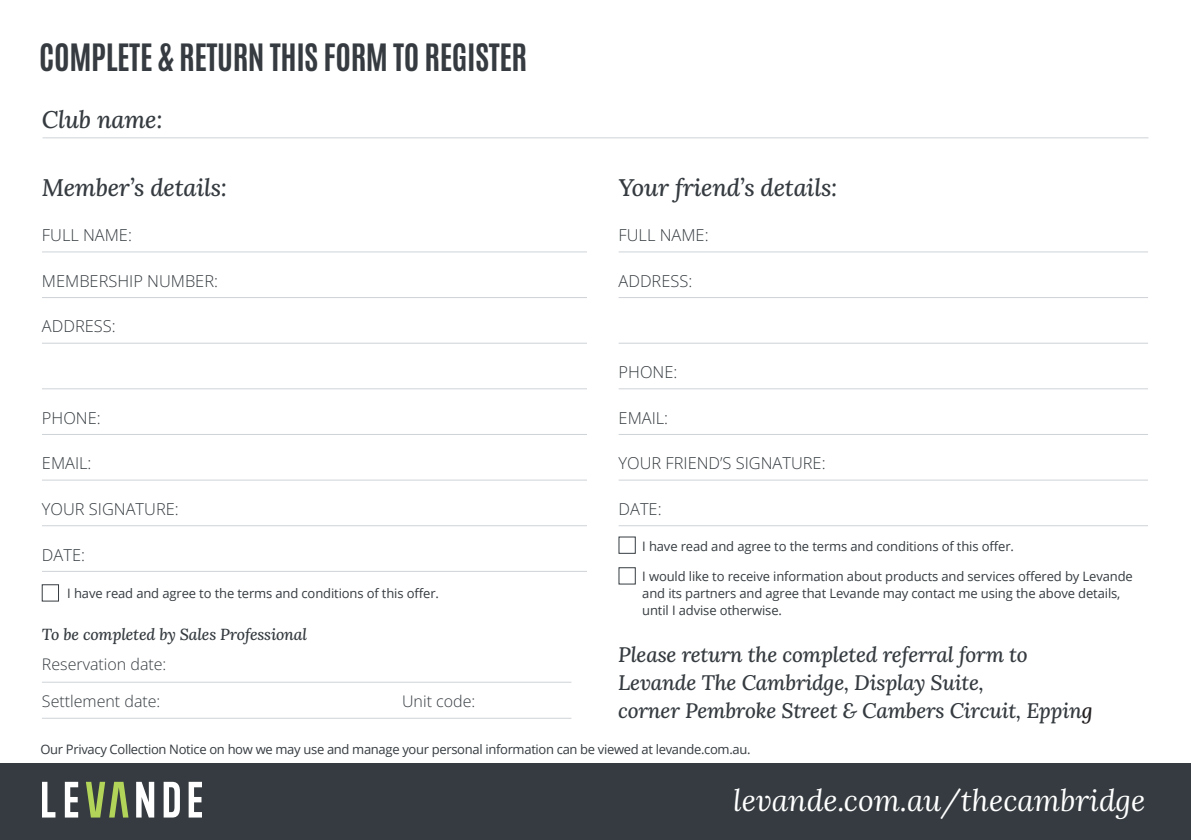
<style>
.page{position:relative;width:1191px;height:840px;background:#fff}
.page>*{position:absolute;margin:0;border:0;box-sizing:border-box;transform-origin:0 0}
.t1{font:700 32px "Antonio";letter-spacing:-.01em;color:#353b40}
.t2{font:italic 30px "Lora";color:#fff}
.t3{font:italic 500 24px "Lora";letter-spacing:-.01em;color:#353b40}
.t4{font:italic 500 21px "Lora";letter-spacing:-.01em;color:#353b40}
.t5{font:300 16.4px "Open Sans";color:#353b40}
.t6{font:300 16px "Open Sans";color:#353b40}
.t7{font:italic 500 16px "Lora";letter-spacing:-.01em;color:#353b40}
.t8{font:13px/17px "Open Sans";letter-spacing:-.01em;color:#353b40}
.s1{color:#231f20}
</style>
<div class="page">
<div style="left:0;top:763px;width:1191px;height:76px;background:#353b40"></div>
<svg style="left:42px;top:781px;width:160px;height:36px"></svg>
<hr style="left:42px;top:251px;width:545px;height:1px;background:#ced3d7">
<hr style="left:42px;top:297px;width:545px;height:1px;background:#ced3d7">
<hr style="left:42px;top:342px;width:545px;height:1px;background:#ced3d7">
<hr style="left:42px;top:388px;width:545px;height:1px;background:#ced3d7">
<hr style="left:42px;top:434px;width:545px;height:1px;background:#ced3d7">
<hr style="left:42px;top:479px;width:545px;height:1px;background:#ced3d7">
<hr style="left:42px;top:525px;width:545px;height:1px;background:#ced3d7">
<hr style="left:42px;top:570px;width:545px;height:1px;background:#ced3d7">
<hr style="left:618px;top:251px;width:530px;height:1px;background:#ced3d7">
<hr style="left:618px;top:297px;width:530px;height:1px;background:#ced3d7">
<hr style="left:618px;top:342px;width:530px;height:1px;background:#ced3d7">
<hr style="left:618px;top:388px;width:530px;height:1px;background:#ced3d7">
<hr style="left:618px;top:434px;width:530px;height:1px;background:#ced3d7">
<hr style="left:618px;top:479px;width:530px;height:1px;background:#ced3d7">
<hr style="left:618px;top:525px;width:530px;height:1px;background:#ced3d7">
<hr style="left:42px;top:681px;width:529px;height:1px;background:#ced3d7">
<hr style="left:42px;top:717px;width:529px;height:1px;background:#ced3d7">
<div style="left:42px;top:584px;width:17px;height:17px;border:1px solid #353b40"></div>
<hr style="left:43px;top:137px;width:1105px;height:1px;background:#ced3d7">
<p class="t1" style="left:39px;top:35px;width:489px">COMPLETE &amp; RETURN THIS FORM TO REGISTER</p>
<p class="t3" style="left:42px;top:103px;width:122px">Club name:</p>
<p class="t3" style="left:42px;top:170px;width:186px">Member’s details:</p>
<p class="t5" style="left:42px;top:224px;width:91px">FULL NAME:</p>
<p class="t5" style="left:42px;top:269px;width:178px">MEMBERSHIP NUMBER:</p>
<p class="t5" style="left:42px;top:315px;width:75px">ADDRESS:</p>
<p class="t5" style="left:42px;top:406px;width:60px">PHONE:</p>
<p class="t5" style="left:42px;top:452px;width:51px">EMAIL:</p>
<p class="t5" style="left:42px;top:497px;width:138px">YOUR SIGNATURE:</p>
<p class="t5" style="left:42px;top:543px;width:45px">DATE:</p>
<p class="t8" style="left:67px;top:584px;width:373px">I have read and agree to the terms and conditions of this offer.</p>
<p class="t7" style="left:42px;top:623px;width:267px">To be completed by Sales Professional</p>
<p class="t6" style="left:42px;top:653px;width:126px">Reservation date:</p>
<p class="t6" style="left:42px;top:689px;width:120px">Settlement date:</p>
<p class="t6" style="left:402px;top:689px;width:75px">Unit code:</p>
<p class="t3" style="left:618px;top:170px;width:220px">Your friend’s details:</p>
<p class="t5" style="left:618px;top:224px;width:91px">FULL NAME:</p>
<p class="t5" style="left:618px;top:269px;width:75px">ADDRESS:</p>
<p class="t5" style="left:618px;top:360px;width:60px">PHONE:</p>
<p class="t5" style="left:618px;top:406px;width:51px">EMAIL:</p>
<p class="t5" style="left:618px;top:452px;width:208px">YOUR FRIEND’S SIGNATURE:</p>
<p class="t5" style="left:618px;top:497px;width:45px">DATE:</p>
<p class="t8" style="left:642px;top:536px;width:373px">I have read and agree to the terms and conditions of this offer.</p>
<p class="t8" style="left:642px;top:567px;width:492px">I would like to receive information about products and services offered by Levande and its partners and agree that Levande may contact me using the above details, until I advise otherwise.</p>
<p class="t4" style="left:618px;top:640px;width:411px">Please return the completed referral form to</p>
<p class="t4" style="left:618px;top:668px;width:367px">Levande The Cambridge, Display Suite,</p>
<p class="t4" style="left:618px;top:696px;width:476px">corner Pembroke Street &amp; Cambers Circuit, Eppin<span class="s1">g</span></p>
<p class="t8" style="left:40px;top:740px;width:711px">Our Privacy Collection Notice on how we may use and manage your personal information can be viewed at levande.com.au.</p>
<p class="t2" style="left:733px;top:778px;width:414px">levande.com.au/thecambridge</p>
</div>
